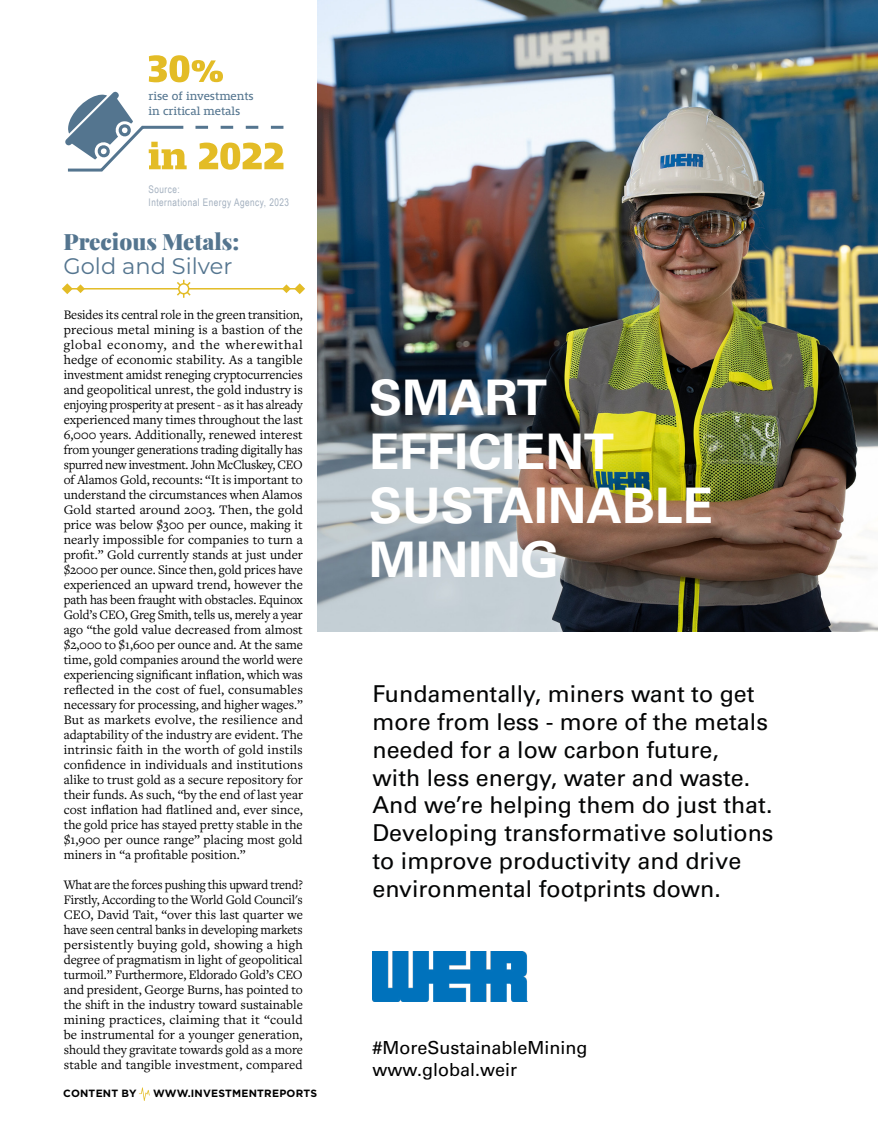
<style>
.page{position:relative;width:878px;height:1134px;background:#fff}
.page>*{position:absolute;margin:0;border:0;box-sizing:border-box;transform-origin:0 0}
.t1{font:700 49.05px/54px "Univers LT Std";color:#fff}
.t2{font:23.25px/27.9px "Univers LT Std";color:#040505}
.t3{font:900 22.5px "Playfair Display";color:#54758f}
.t4{font:22.5px "Montserrat";color:#54758f}
.t5{font:18px/21.6px "Univers LT Std";color:#000}
.t6{font:13.5px/15px "Freight Text Pro";color:#000;text-align:justify}
.t7{font:13.5px/15px "Freight Text Pro";color:#000;text-align:justify;scale:.96 1}
.t8{font:12px/15px "Mislab Std";color:#54758f}
.t9{font:10.5px/13.5px "Arial Narrow";letter-spacing:.05em;color:#a3b0bf;scale:.95 1}
.t10{font:700 10.5px "Gotham Pro";letter-spacing:.02em;color:#000}
</style>
<div class="page">
<svg style="left:139px;top:1087px;width:11px;height:14px"></svg>
<img style="left:372px;top:952px;width:155px;height:50px">
<img style="left:318px;top:0;width:560px;height:632px">
<svg style="left:149px;top:55px;width:74px;height:27px"></svg>
<svg style="left:199px;top:143px;width:84px;height:27px"></svg>
<svg style="left:65px;top:91px;width:122px;height:81px"></svg>
<svg style="left:195px;top:126px;width:88px;height:3px"></svg>
<svg style="left:62px;top:283px;width:22px;height:11px"></svg>
<svg style="left:283px;top:283px;width:22px;height:11px"></svg>
<svg style="left:177px;top:280px;width:14px;height:18px"></svg>
<hr style="left:67px;top:288px;width:112px;height:2px;background:#e3bc26">
<hr style="left:189px;top:288px;width:111px;height:2px;background:#e3bc26">
<p class="t8" style="left:149px;top:88px;width:107px">rise of investments in critical metals</p>
<p class="t9" style="left:149px;top:182px;width:149px">Source:<br>International Energy Agency, 2023</p>
<h3 class="t3" style="left:63px;top:224px;width:177px">Precious Metals:</h3>
<h3 class="t4" style="left:63px;top:250px;width:170px">Gold and Silver</h3>
<p class="t6" style="left:64px;top:306px;width:241px">Besides its central role in the green transition, precious metal mining is a bastion of the global economy, and the wherewithal hedge of economic stability. As a tangible investment amidst reneging cryptocurrencies and geopolitical unrest, the gold industry is enjoying prosperity at present - as it has already experienced many times throughout the last 6,000 years. Additionally, renewed interest from younger generations trading digitally has spurred new investment. John McCluskey, CEO of Alamos Gold, recounts: “It is important to understand the circumstances when Alamos Gold started around 2003. Then, the gold price was below $300 per ounce, making it nearly impossible for companies to turn a profit.” Gold currently stands at just under $2000 per ounce. Since then, gold prices have experienced an upward trend, however the path has been fraught with obstacles. Equinox Gold’s CEO, Greg Smith, tells us, merely a year ago “the gold value decreased from almost $2,000 to $1,600 per ounce and. At the same time, gold companies around the world were experiencing significant inflation, which was reflected in the cost of fuel, consumables necessary for processing, and higher wages.” But as markets evolve, the resilience and adaptability of the industry are evident. The intrinsic faith in the worth of gold instils confidence in individuals and institutions alike to trust gold as a secure repository for their funds. As such, “by the end of last year cost inflation had flatlined and, ever since, the gold price has stayed pretty stable in the $1,900 per ounce range” placing most gold miners in “a profitable position.”</p>
<p class="t7" style="left:64px;top:876px;width:251px">What are the forces pushing this upward trend?<br>Firstly, According to the World Gold Council's CEO, David Tait, “over this last quarter we have seen central banks in developing markets persistently buying gold, showing a high degree of pragmatism in light of geopolitical turmoil.” Furthermore, Eldorado Gold’s CEO and president, George Burns, has pointed to the shift in the industry toward sustainable mining practices, claiming that it “could be instrumental for a younger generation, should they gravitate towards gold as a more stable and tangible investment, compared</p>
<p class="t10" style="left:63px;top:1087px;width:75px">CONTENT BY</p>
<p class="t10" style="left:153px;top:1087px;width:185px">WWW.INVESTMENTREPORTS.CO</p>
<h1 class="t1" style="left:369px;top:371px;width:345px">SMART<br>EFFICIENT<br>SUSTAINABLE<br>MINING</h1>
<p class="t2" style="left:372px;top:680px;width:402px">Fundamentally, miners want to get more from less - more of the metals needed for a low carbon future,<br>with less energy, water and waste.<br>And we’re helping them do just that.<br>Developing transformative solutions to improve productivity and drive environmental footprints down.</p>
<h3 class="t5" style="left:372px;top:1037px;width:217px">#MoreSustainableMining www.global.weir</h3>
</div>
